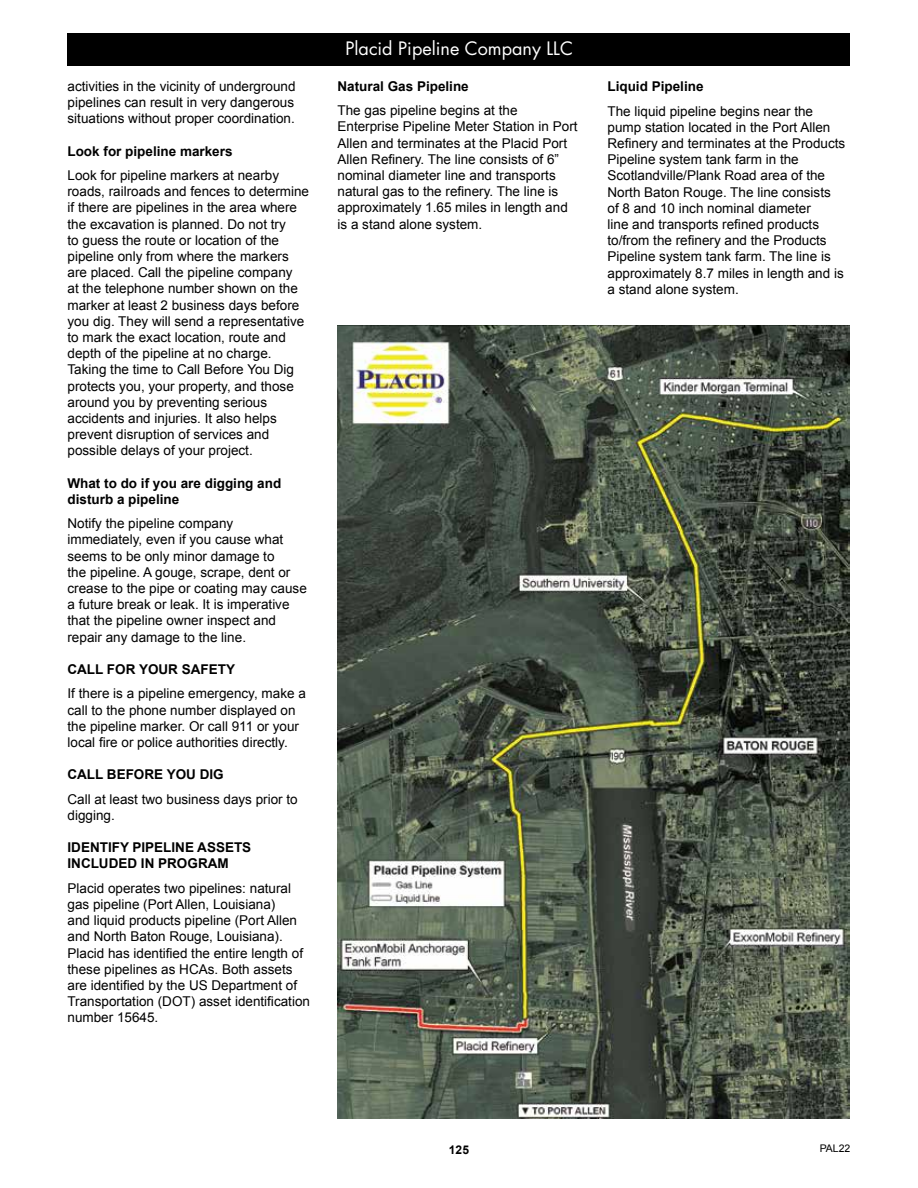
<style>
.page{position:relative;width:918px;height:1188px;background:#fff}
.page>*{position:absolute;margin:0;border:0;box-sizing:border-box;transform-origin:0 0}
.t1{font:18px "Futura";color:#fff}
.t2{font:13.5px/16.2px "Arial";color:#000}
.t3{font:700 13.5px/16.2px "Arial";color:#000}
.t4{font:700 12px "Arial";color:#000}
.t5{font:10.5px "Arial";color:#000}
</style>
<div class="page">
<img style="left:338px;top:325px;width:511px;height:794px">
<div style="left:68px;top:34px;width:782px;height:32px;background:#000"></div>
<p class="t2" style="left:68px;top:78px;width:230px;text-align:justify">activities in the vicinity of underground pipelines can result in very dangerous situations without proper coordination.</p>
<p class="t3" style="left:68px;top:143px;width:167px">Look for pipeline markers</p>
<p class="t2" style="left:68px;top:167px;width:243px">Look for pipeline markers at nearby roads, railroads and fences to determine if there are pipelines in the area where the excavation is planned. Do not try<br>to guess the route or location of the pipeline only from where the markers are placed. Call the pipeline company<br>at the telephone number shown on the marker at least 2 business days before you dig. They will send a representative to mark the exact location, route and depth of the pipeline at no charge.<br>Taking the time to Call Before You Dig protects you, your property, and those around you by preventing serious accidents and injuries. It also helps prevent disruption of services and possible delays of your project.</p>
<p class="t3" style="left:68px;top:475px;width:215px">What to do if you are digging and disturb a pipeline</p>
<p class="t2" style="left:68px;top:516px;width:241px">Notify the pipeline company immediately, even if you cause what seems to be only minor damage to<br>the pipeline. A gouge, scrape, dent or crease to the pipe or coating may cause a future break or leak. It is imperative that the pipeline owner inspect and repair any damage to the line.</p>
<p class="t3" style="left:68px;top:662px;width:169px">CALL FOR YOUR SAFETY</p>
<p class="t2" style="left:68px;top:686px;width:240px">If there is a pipeline emergency, make a call to the phone number displayed on the pipeline marker. Or call 911 or your local fire or police authorities directly.</p>
<p class="t3" style="left:68px;top:767px;width:158px">CALL BEFORE YOU DIG</p>
<p class="t2" style="left:68px;top:791px;width:232px">Call at least two business days prior to digging.</p>
<p class="t3" style="left:68px;top:840px;width:185px">IDENTIFY PIPELINE ASSETS<br>INCLUDED IN PROGRAM</p>
<p class="t2" style="left:68px;top:880px;width:244px">Placid operates two pipelines: natural gas pipeline (Port Allen, Louisiana)<br>and liquid products pipeline (Port Allen and North Baton Rouge, Louisiana).<br>Placid has identified the entire length of these pipelines as HCAs. Both assets are identified by the US Department of Transportation (DOT) asset identification number 15645.</p>
<h1 class="t1" style="left:346px;top:37px;width:229px">Placid Pipeline Company LLC</h1>
<p class="t3" style="left:338px;top:78px;width:133px">Natural Gas Pipeline</p>
<p class="t2" style="left:338px;top:102px;width:242px">The gas pipeline begins at the Enterprise Pipeline Meter Station in Port Allen and terminates at the Placid Port Allen Refinery. The line consists of 6” nominal diameter line and transports natural gas to the refinery. The line is approximately 1.65 miles in length and is a stand alone system.</p>
<p class="t3" style="left:608px;top:79px;width:98px">Liquid Pipeline</p>
<p class="t2" style="left:608px;top:103px;width:239px">The liquid pipeline begins near the pump station located in the Port Allen Refinery and terminates at the Products Pipeline system tank farm in the Scotlandville/Plank Road area of the North Baton Rouge. The line consists of 8 and 10 inch nominal diameter<br>line and transports refined products to/from the refinery and the Products Pipeline system tank farm. The line is approximately 8.7 miles in length and is a stand alone system.</p>
<p class="t4" style="left:449px;top:1141px;width:22px">125</p>
<p class="t5" style="left:820px;top:1142px;width:32px">PAL22</p>
</div>
